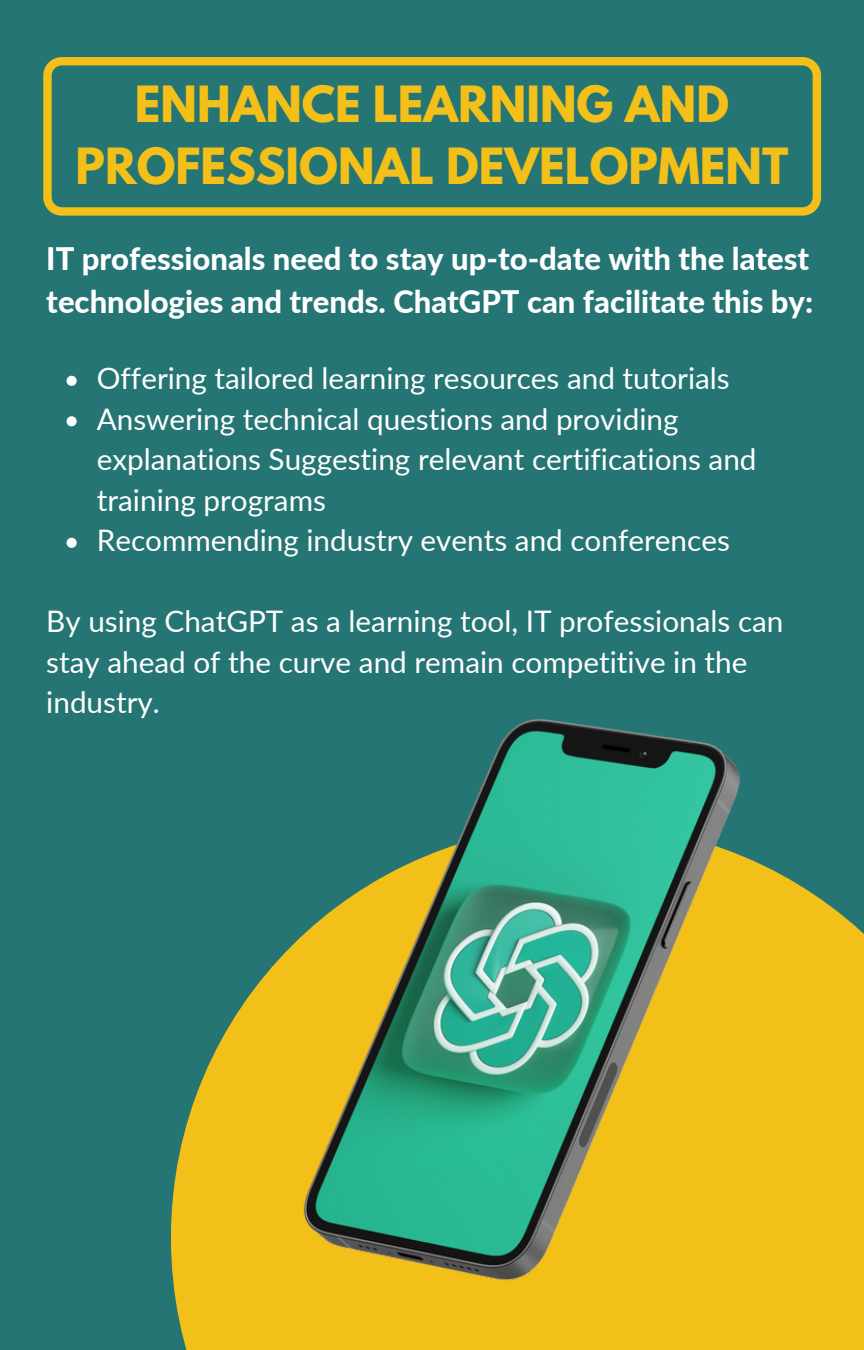
<style>
.page{position:relative;width:864px;height:1350px;background:#247573}
.page>*{position:absolute;margin:0;border:0;box-sizing:border-box;transform-origin:0 0}
.t1{font:700 44.32px/61.6px "League Spartan";color:#f3bf19;text-align:center}
.t2{font:800 31.05px/42.3px "Lato";color:#fff}
.t3{font:29.7px/40.5px "Lato";color:#fff}
</style>
<div class="page">
<svg style="left:43px;top:57px;width:778px;height:159px"></svg>
<svg style="left:171px;top:899px;width:693px;height:451px;fill:#f3bf19"></svg>
<img style="left:278px;top:719px;width:543px;height:631px">
<svg style="left:67px;top:376px;width:10px;height:10px"></svg>
<svg style="left:67px;top:416px;width:10px;height:10px"></svg>
<svg style="left:67px;top:538px;width:10px;height:10px"></svg>
<h1 class="t1" style="left:76px;top:79px;width:714px">ENHANCE LEARNING AND<br>PROFESSIONAL DEVELOPMENT</h1>
<p class="t2" style="left:46px;top:237px;width:768px">IT professionals need to stay up-to-date with the latest technologies and trends. ChatGPT can facilitate this by:</p>
<p class="t3" style="left:97px;top:358px;width:661px">Offering tailored learning resources and tutorials Answering technical questions and providing explanations Suggesting relevant certifications and training programs<br>Recommending industry events and conferences</p>
<p class="t3" style="left:46px;top:601px;width:739px">By using ChatGPT as a learning tool, IT professionals can stay ahead of the curve and remain competitive in the industry.</p>
</div>
